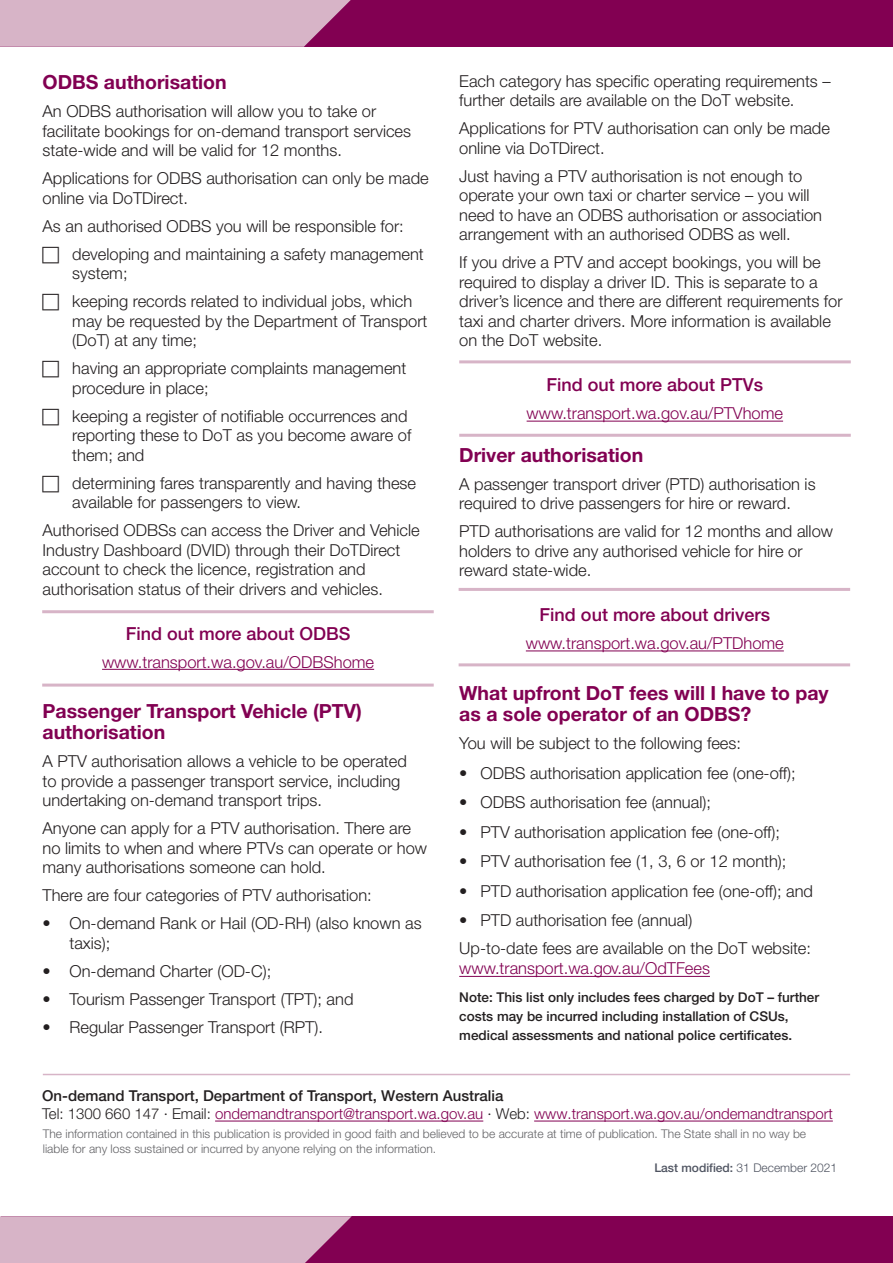
<style>
.page{position:relative;width:893px;height:1263px;background:#fff}
.page>*{position:absolute;margin:0;border:0;box-sizing:border-box;transform-origin:0 0}
.Body{font:700 19.5px/21px "Helvetica Neue LT Std";color:#820052}
.Button_heading{font:500 18px "Helvetica Neue LT Std";color:#820052}
.Body-2{font:300 16.5px/19.5px "Helvetica Neue LT Std";color:#231f20}
.Button_hyperlink{font:300 16.5px "Helvetica Neue LT Std";color:#820052}
.Disclaimer{font:300 15px/18px "Helvetica Neue LT Std";color:#820052}
.Body-3{font:500 13.5px/19px "Helvetica Neue LT Std";color:#231f20}
.Disclaimer-2{font:300 12px/14.4px "Helvetica Neue LT Std";color:#636366}
.Body-4{font:300 12px "Helvetica Neue LT Std";color:#4f5461}
.s1{color:#820052}
.s2{font-weight:500;color:#231f20}
.s3{color:#231f20}
.s4{font-weight:500}
</style>
<div class="page">
<div style="left:1px;top:1216px;width:892px;height:47px;background:#820052"></div>
<svg style="left:0;top:1216px;width:352px;height:47px;background:#d1a7bf"></svg>
<hr style="left:102px;top:669px;width:272px;height:1px;background:#820052">
<hr style="left:527px;top:421px;width:256px;height:1px;background:#820052">
<hr style="left:526px;top:650px;width:258px;height:1px;background:#820052">
<hr style="left:43px;top:1074px;width:807px;height:1px;background:#d7b4c7">
<hr style="left:42px;top:610px;width:392px;height:3px;background:#d7b4c7">
<hr style="left:42px;top:684px;width:392px;height:3px;background:#d7b4c7">
<hr style="left:459px;top:360px;width:392px;height:3px;background:#d7b4c7">
<hr style="left:459px;top:434px;width:392px;height:3px;background:#d7b4c7">
<hr style="left:459px;top:588px;width:391px;height:3px;background:#d7b4c7">
<hr style="left:459px;top:663px;width:391px;height:3px;background:#d7b4c7">
<div style="left:0;top:0;width:893px;height:47px;background:#820052"></div>
<svg style="left:0;top:0;width:351px;height:47px;background:#d0a6be"></svg>
<hr style="left:215px;top:1121px;width:268px;height:1px;background:#820052">
<hr style="left:534px;top:1121px;width:299px;height:1px;background:#820052">
<hr style="left:459px;top:976px;width:251px;height:1px;background:#820052">
<h2 class="Body" style="left:43px;top:71px;width:186px">ODBS authorisation</h2>
<p class="Body-2" style="left:43px;top:101px;width:370px">An ODBS authorisation will allow you to take or facilitate bookings for on-demand transport services state-wide and will be valid for 12 months.</p>
<p class="Body-2" style="left:43px;top:168px;width:388px">Applications for ODBS authorisation can only be made online via DoTDirect.</p>
<p class="Body-2" style="left:43px;top:216px;width:363px">As an authorised ODBS you will be responsible for:</p>
<p class="Body-2" style="left:72px;top:244px;width:353px">developing and maintaining a safety management system;</p>
<p class="Body-2" style="left:72px;top:291px;width:357px">keeping records related to individual jobs, which may be requested by the Department of Transport (DoT) at any time;</p>
<p class="Body-2" style="left:72px;top:358px;width:336px">having an appropriate complaints management procedure in place;</p>
<p class="Body-2" style="left:72px;top:406px;width:341px">keeping a register of notifiable occurrences and reporting these to DoT as you become aware of them; and</p>
<p class="Body-2" style="left:72px;top:473px;width:345px">determining fares transparently and having these available for passengers to view.</p>
<p class="Body-2" style="left:43px;top:520px;width:379px">Authorised ODBSs can access the Driver and Vehicle Industry Dashboard (DVID) through their DoTDirect account to check the licence, registration and authorisation status of their drivers and vehicles.</p>
<p class="Button_heading" style="left:126px;top:622px;width:226px">Find out more about ODBS</p>
<p class="Button_hyperlink" style="left:102px;top:652px;width:274px">www.transport.wa.gov.au/ODBShome</p>
<h2 class="Body" style="left:43px;top:700px;width:321px">Passenger Transport Vehicle (PTV) authorisation</h2>
<p class="Body-2" style="left:43px;top:751px;width:366px">A PTV authorisation allows a vehicle to be operated to provide a passenger transport service, including undertaking on-demand transport trips.</p>
<p class="Body-2" style="left:43px;top:818px;width:386px">Anyone can apply for a PTV authorisation. There are no limits to when and where PTVs can operate or how many authorisations someone can hold.</p>
<p class="Body-2" style="left:43px;top:885px;width:331px">There are four categories of PTV authorisation:</p>
<p class="Body-2" style="left:70px;top:913px;width:354px;text-indent:-27px">• On-demand Rank or Hail (OD-RH) (also known as taxis);</p>
<p class="Body-2" style="left:43px;top:961px;width:230px">• On-demand Charter (OD-C);</p>
<p class="Body-2" style="left:43px;top:989px;width:312px">• Tourism Passenger Transport (TPT); and</p>
<p class="Body-2" style="left:43px;top:1017px;width:282px">• Regular Passenger Transport (RPT).</p>
<p class="Body-2" style="left:459px;top:71px;width:373px">Each category has specific operating requirements – further details are available on the DoT website.</p>
<p class="Body-2" style="left:459px;top:118px;width:372px">Applications for PTV authorisation can only be made online via DoTDirect.</p>
<p class="Body-2" style="left:459px;top:166px;width:364px">Just having a PTV authorisation is not enough to operate your own taxi or charter service – you will need to have an ODBS authorisation or association arrangement with an authorised ODBS as well.</p>
<p class="Body-2" style="left:459px;top:252px;width:385px">If you drive a PTV and accept bookings, you will be required to display a driver ID. This is separate to a driver’s licence and there are different requirements for taxi and charter drivers. More information is available on the DoT website.</p>
<p class="Button_heading" style="left:546px;top:374px;width:218px">Find out more about PTVs</p>
<p class="Button_hyperlink" style="left:527px;top:403px;width:258px">www.transport.wa.gov.au/PTVhome</p>
<p class="Body" style="left:459px;top:444px;width:186px">Driver authorisation</p>
<p class="Body-2" style="left:459px;top:474px;width:358px">A passenger transport driver (PTD) authorisation is required to drive passengers for hire or reward.</p>
<p class="Body-2" style="left:459px;top:521px;width:375px">PTD authorisations are valid for 12 months and allow holders to drive any authorised vehicle for hire or reward state-wide.</p>
<p class="Button_heading" style="left:540px;top:604px;width:232px">Find out more about drivers</p>
<p class="Button_hyperlink" style="left:526px;top:633px;width:259px">www.transport.wa.gov.au/PTDhome</p>
<h2 class="Body" style="left:459px;top:682px;width:371px">What upfront DoT fees will I have to pay as a sole operator of an ODBS?</h2>
<p class="Body-2" style="left:459px;top:733px;width:283px">You will be subject to the following fees:</p>
<p class="Body-2" style="left:459px;top:763px;width:338px">• ODBS authorisation application fee (one-off);</p>
<p class="Body-2" style="left:459px;top:792px;width:253px">• ODBS authorisation fee (annual);</p>
<p class="Body-2" style="left:459px;top:822px;width:322px">• PTV authorisation application fee (one-off);</p>
<p class="Body-2" style="left:459px;top:851px;width:329px">• PTV authorisation fee (1, 3, 6 or 12 month);</p>
<p class="Body-2" style="left:459px;top:881px;width:355px">• PTD authorisation application fee (one-off); and</p>
<p class="Body-2" style="left:459px;top:910px;width:235px">• PTD authorisation fee (annual)</p>
<p class="Body-2" style="left:459px;top:938px;width:353px">Up-to-date fees are available on the DoT website: <span class="s1">www.transport.wa.gov.au/OdTFees</span></p>
<p class="Body-3" style="left:459px;top:987px;width:361px">Note: This list only includes fees charged by DoT – further costs may be incurred including installation of CSUs, medical assessments and national police certificates.</p>
<p class="Disclaimer" style="left:42px;top:1086px;width:792px"><span class="s2">On-demand Transport, Department of Transport, Western Australia<br></span><span class="s3">Tel: 1300 660 147 ∙ Email:</span> ondemandtransport@transport.wa.gov.au <span class="s3">∙ Web:</span> www.transport.wa.gov.au/ondemandtransport</p>
<p class="Disclaimer-2" style="left:43px;top:1126px;width:765px">The information contained in this publication is provided in good faith and believed to be accurate at time of publication. The State shall in no way be liable for any loss sustained or incurred by anyone relying on the information.</p>
<p class="Body-4" style="left:654px;top:1160px;width:184px"><span class="s4">Last modified:</span> 31 December 2021</p>
</div>
